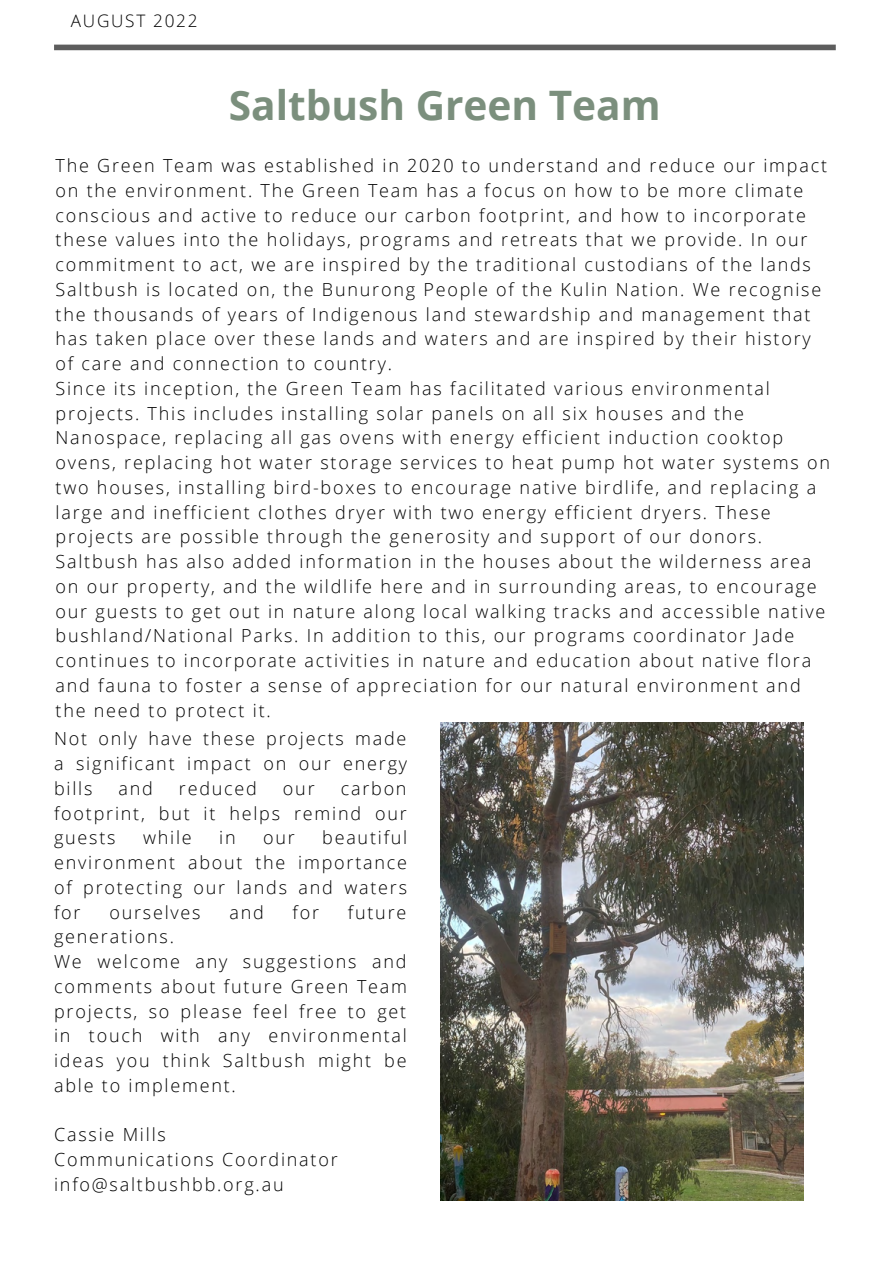
<style>
.page{position:relative;width:893px;height:1264px;background:#fff}
.page>*{position:absolute;margin:0;border:0;box-sizing:border-box;transform-origin:0 0}
.t1{font:700 40.65px "Open Sans";color:#7b8f7d}
.t2{font:300 18px/24.8px "Open Sans";letter-spacing:.1em;color:#000}
.t3{font:300 17.25px "Open Sans";letter-spacing:.1em;color:#000}
</style>
<div class="page">
<div style="left:54px;top:45px;width:781px;height:5px;background:#5d5d5d"></div>
<img style="left:441px;top:722px;width:362px;height:478px">
<p class="t3" style="left:71px;top:9px;width:128px">AUGUST 2022</p>
<h1 class="t1" style="left:229px;top:76px;width:433px">Saltbush Green Team</h1>
<p class="t2" style="left:55px;top:153px;width:776px">The Green Team was established in 2020 to understand and reduce our impact on the environment. The Green Team has a focus on how to be more climate conscious and active to reduce our carbon footprint, and how to incorporate these values into the holidays, programs and retreats that we provide. In our commitment to act, we are inspired by the traditional custodians of the lands Saltbush is located on, the Bunurong People of the Kulin Nation. We recognise the thousands of years of Indigenous land stewardship and management that has taken place over these lands and waters and are inspired by their history of care and connection to country.<br>Since its inception, the Green Team has facilitated various environmental projects. This includes installing solar panels on all six houses and the Nanospace, replacing all gas ovens with energy efficient induction cooktop ovens, replacing hot water storage services to heat pump hot water systems on two houses, installing bird-boxes to encourage native birdlife, and replacing a large and inefficient clothes dryer with two energy efficient dryers. These projects are possible through the generosity and support of our donors.<br>Saltbush has also added information in the houses about the wilderness area on our property, and the wildlife here and in surrounding areas, to encourage our guests to get out in nature along local walking tracks and accessible native bushland/National Parks. In addition to this, our programs coordinator Jade continues to incorporate activities in nature and education about native flora and fauna to foster a sense of appreciation for our natural environment and the need to protect it.</p>
<p class="t2" style="left:54px;top:726px;width:354px;text-align:justify">Not only have these projects made a significant impact on our energy bills</p>
<p class="t2" style="left:54px;top:775px;width:354px;text-align:justify;text-indent:286px">carbon footprint, but it helps remind our guests</p>
<p class="t2" style="left:118px;top:775px;width:36px">and</p>
<p class="t2" style="left:179px;top:775px;width:80px">reduced</p>
<p class="t2" style="left:283px;top:775px;width:33px">our</p>
<p class="t2" style="left:54px;top:825px;width:355px;text-align:justify;text-indent:268px">beautiful environment about the importance of protecting our lands and waters for</p>
<p class="t2" style="left:143px;top:825px;width:50px">while</p>
<p class="t2" style="left:219px;top:825px;width:18px">in</p>
<p class="t2" style="left:263px;top:825px;width:33px">our</p>
<p class="t2" style="left:109px;top:899px;width:93px">ourselves</p>
<p class="t2" style="left:229px;top:899px;width:36px">and</p>
<p class="t2" style="left:292px;top:899px;width:28px">for</p>
<p class="t2" style="left:348px;top:899px;width:60px">future</p>
<p class="t2" style="left:54px;top:924px;width:354px">generations.<br>We welcome any suggestions and comments about future Green Team projects, so please feel free to get in touch with any environmental ideas you think Saltbush might be able to implement.</p>
<p class="t2" style="left:54px;top:1121px;width:285px">Cassie Mills<br>Communications Coordinator info@saltbushbb.org.au</p>
</div>
